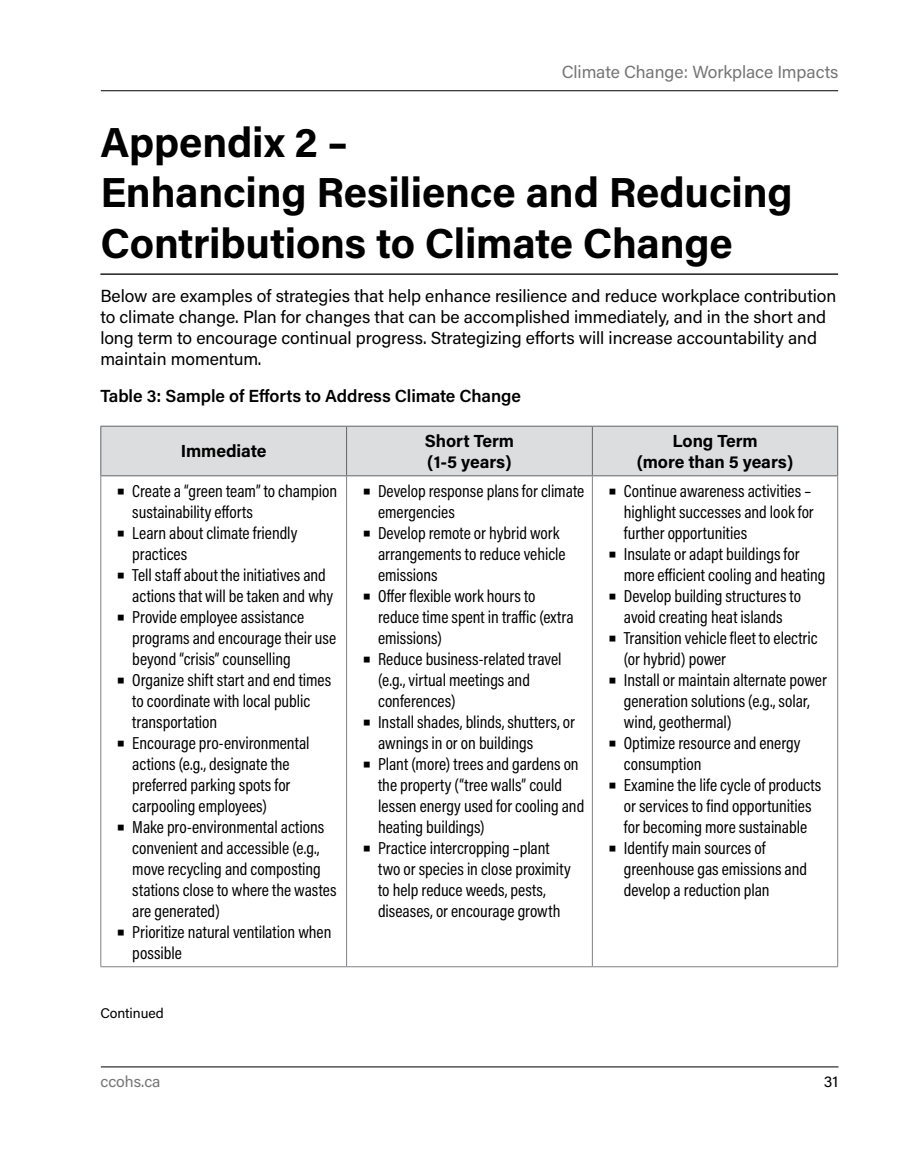
<style>
.page{position:relative;width:898px;height:1150px;background:#fff}
.page>*{position:absolute;margin:0;border:0;box-sizing:border-box;transform-origin:0 0}
.Heading_1{font:700 42px/50.4px "Acumin Pro";letter-spacing:-.005em;color:#000}
.t1{font:17.5px/21px "Acumin Pro Cond";color:#000}
.Body_Copy{font:17.5px/21px "Acumin Pro";letter-spacing:-.005em;color:#000}
.GC_-_Heading{font:700 17.5px/21px "Acumin Pro";letter-spacing:-.005em;color:#000}
.Table_Title{font:600 17.5px "Acumin Pro";letter-spacing:-.005em;color:#000}
.t2{font:17.5px "Acumin Pro";letter-spacing:-.005em;color:#767576}
.t3{font:15.75px "Acumin Pro";letter-spacing:-.005em;color:#767576}
.t4{font:15.75px "Acumin Pro";color:#000}
.Table_Source{font:14px "Acumin Pro";letter-spacing:-.005em;color:#000}
.s1{font-family:"Acumin Pro";font-weight:900;font-size:21px}
</style>
<div class="page">
<hr style="left:101px;top:1066px;width:737px;height:1px;background:#000">
<hr style="left:101px;top:90px;width:737px;height:1px;background:#000">
<hr style="left:100px;top:273px;width:738px;height:2px;background:#000">
<div style="left:101px;top:427px;width:736px;height:48px;background:#dcddde"></div>
<hr style="left:100px;top:427px;width:1px;height:48px;background:#636466">
<hr style="left:346px;top:427px;width:1px;height:48px;background:#636466">
<hr style="left:592px;top:427px;width:1px;height:48px;background:#636466">
<hr style="left:100px;top:476px;width:1px;height:490px;background:#808285">
<hr style="left:346px;top:476px;width:1px;height:490px;background:#808285">
<hr style="left:592px;top:476px;width:1px;height:490px;background:#808285">
<hr style="left:101px;top:966px;width:246px;height:1px;background:#808285">
<hr style="left:346px;top:966px;width:246px;height:1px;background:#808285">
<hr style="left:592px;top:966px;width:246px;height:1px;background:#808285">
<hr style="left:100px;top:426px;width:247px;height:1px;background:#636466">
<hr style="left:346px;top:426px;width:246px;height:1px;background:#636466">
<hr style="left:592px;top:426px;width:246px;height:1px;background:#636466">
<hr style="left:837px;top:427px;width:1px;height:48px;background:#636466">
<hr style="left:100px;top:475px;width:247px;height:1px;background:#636466">
<hr style="left:346px;top:475px;width:246px;height:1px;background:#636466">
<hr style="left:592px;top:475px;width:246px;height:1px;background:#636466">
<hr style="left:837px;top:476px;width:1px;height:490px;background:#808285">
<p class="t2" style="left:562px;top:60px;width:278px">Climate Change: Workplace Impacts</p>
<h1 class="Heading_1" style="left:100px;top:115px;width:694px">Appendix 2 –<br>Enhancing Resilience and Reducing<br>Contributions to Climate Change</h1>
<p class="Body_Copy" style="left:100px;top:285px;width:737px">Below are examples of strategies that help enhance resilience and reduce workplace contribution to climate change. Plan for changes that can be accomplished immediately, and in the short and long term to encourage continual progress. Strategizing efforts will increase accountability and maintain momentum.</p>
<p class="Table_Title" style="left:100px;top:384px;width:422px">Table 3: Sample of Efforts to Address Climate Change</p>
<p class="GC_-_Heading" style="left:181px;top:440px;width:87px">Immediate</p>
<p class="GC_-_Heading" style="left:425px;top:429px;width:91px">Short Term (1-5 years)</p>
<p class="GC_-_Heading" style="left:637px;top:429px;width:158px;text-align:center">Long Term<br>(more than 5 years)</p>
<p class="t1" style="left:132px;top:480px;width:206px;text-indent:-16px"><span class="s1">•</span> Create a “green team” to champion sustainability efforts</p>
<p class="t1" style="left:132px;top:522px;width:167px;text-indent:-16px"><span class="s1">•</span> Learn about climate friendly practices</p>
<p class="t1" style="left:132px;top:564px;width:202px;text-indent:-16px"><span class="s1">•</span> Tell staff about the initiatives and actions that will be taken and why</p>
<p class="t1" style="left:132px;top:606px;width:205px;text-indent:-16px"><span class="s1">•</span> Provide employee assistance programs and encourage their use beyond “crisis” counselling</p>
<p class="t1" style="left:132px;top:669px;width:201px;text-indent:-16px"><span class="s1">•</span> Organize shift start and end times to coordinate with local public transportation</p>
<p class="t1" style="left:132px;top:732px;width:179px;text-indent:-16px"><span class="s1">•</span> Encourage pro-environmental actions (e.g., designate the preferred parking spots for carpooling employees)</p>
<p class="t1" style="left:132px;top:816px;width:206px;text-indent:-16px"><span class="s1">•</span> Make pro‑environmental actions convenient and accessible (e.g., move recycling and composting stations close to where the wastes are generated)</p>
<p class="t1" style="left:132px;top:921px;width:201px;text-indent:-16px"><span class="s1">•</span> Prioritize natural ventilation when possible</p>
<p class="t1" style="left:378px;top:480px;width:208px;text-indent:-16px"><span class="s1">•</span> Develop response plans for climate emergencies</p>
<p class="t1" style="left:378px;top:522px;width:189px;text-indent:-16px"><span class="s1">•</span> Develop remote or hybrid work arrangements to reduce vehicle emissions</p>
<p class="t1" style="left:378px;top:585px;width:197px;text-indent:-16px"><span class="s1">•</span> Offer flexible work hours to reduce time spent in traffic (extra emissions)</p>
<p class="t1" style="left:378px;top:648px;width:185px;text-indent:-16px"><span class="s1">•</span> Reduce business-related travel (e.g., virtual meetings and conferences)</p>
<p class="t1" style="left:378px;top:711px;width:198px;text-indent:-16px"><span class="s1">•</span> Install shades, blinds, shutters, or awnings in or on buildings</p>
<p class="t1" style="left:378px;top:753px;width:208px;text-indent:-16px"><span class="s1">•</span> Plant (more) trees and gardens on the property (“tree walls” could lessen energy used for cooling and heating buildings)</p>
<p class="t1" style="left:378px;top:837px;width:194px;text-indent:-16px"><span class="s1">•</span> Practice intercropping –plant two or species in close proximity to help reduce weeds, pests, diseases, or encourage growth</p>
<p class="t1" style="left:624px;top:480px;width:191px;text-indent:-16px"><span class="s1">•</span> Continue awareness activities – highlight successes and look for further opportunities</p>
<p class="t1" style="left:624px;top:543px;width:203px;text-indent:-16px"><span class="s1">•</span> Insulate or adapt buildings for more efficient cooling and heating</p>
<p class="t1" style="left:608px;top:585px;width:194px;text-align:center"><span class="s1">•</span> Develop building structures to avoid creating heat islands</p>
<p class="t1" style="left:624px;top:627px;width:195px;text-indent:-16px"><span class="s1">•</span> Transition vehicle fleet to electric (or hybrid) power</p>
<p class="t1" style="left:624px;top:669px;width:204px;text-indent:-16px"><span class="s1">•</span> Install or maintain alternate power generation solutions (e.g., solar, wind, geothermal)</p>
<p class="t1" style="left:624px;top:732px;width:178px;text-indent:-16px"><span class="s1">•</span> Optimize resource and energy consumption</p>
<p class="t1" style="left:608px;top:774px;width:215px;text-align:center"><span class="s1">•</span> Examine the life cycle of products or services to find opportunities<br>for becoming more sustainable</p>
<p class="t1" style="left:624px;top:837px;width:185px;text-indent:-16px"><span class="s1">•</span> Identify main sources of greenhouse gas emissions and develop a reduction plan</p>
<p class="Table_Source" style="left:100px;top:1003px;width:65px">Continued</p>
<p class="t3" style="left:100px;top:1070px;width:62px">ccohs.ca</p>
<p class="t4" style="left:824px;top:1070px;width:16px">31</p>
</div>
